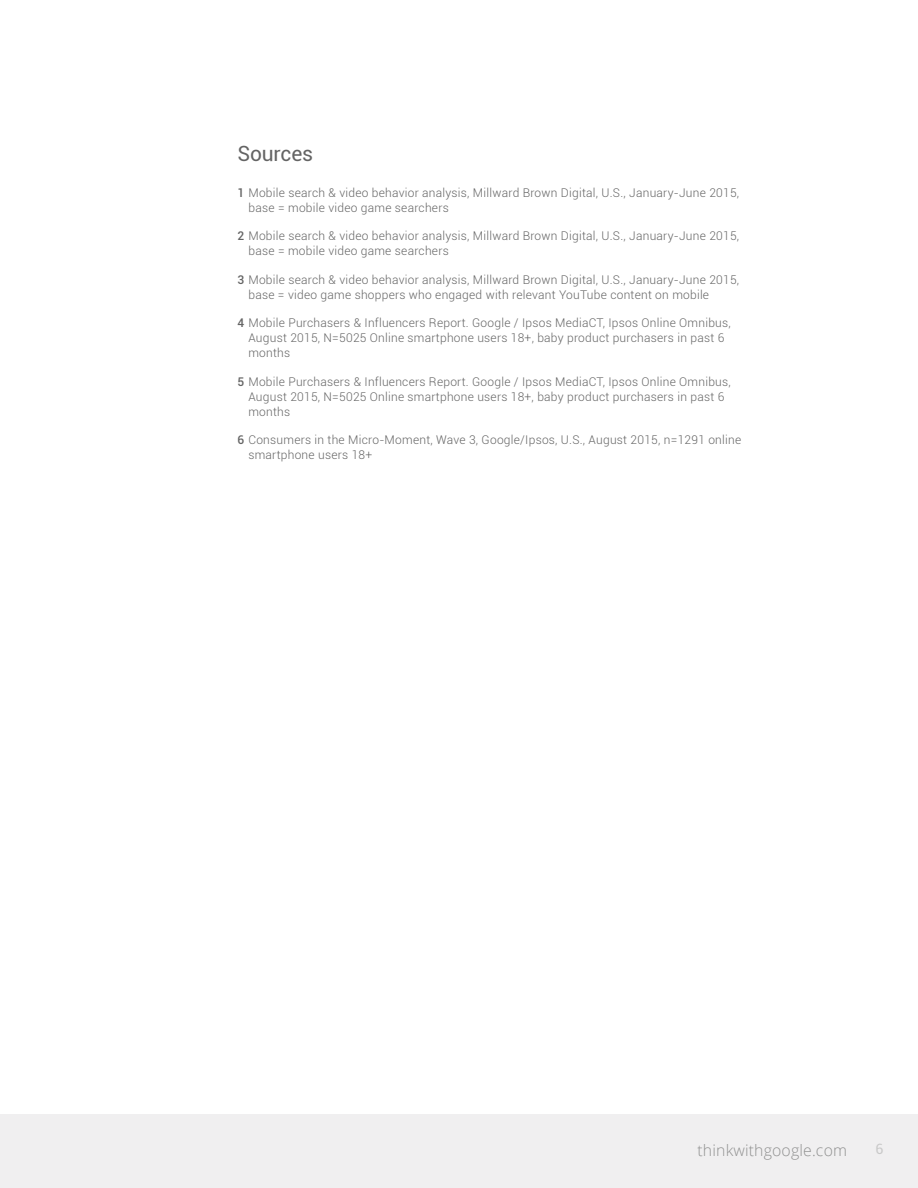
<style>
.page{position:relative;width:918px;height:1188px;background:#fff}
.page>*{position:absolute;margin:0;border:0;box-sizing:border-box;transform-origin:0 0}
.t1{font:21px "Roboto";letter-spacing:-.01em;color:#646464}
.t2{font:300 15.75px "Open Sans";letter-spacing:.01em;color:#666766}
.t3{font:14.25px "Roboto";color:#c9c9c9}
.t4{font:300 12px/15px "Roboto";letter-spacing:.02em;color:#656565}
.s1{font-weight:500}
</style>
<div class="page">
<div style="left:0;top:1114px;width:918px;height:74px;background:#f0eff0"></div>
<h1 class="t1" style="left:238px;top:139px;width:77px">Sources</h1>
<p class="t4" style="left:248px;top:184px;width:492px;text-indent:-11px"><span class="s1">1</span> Mobile search &amp; video behavior analysis, Millward Brown Digital, U.S., January-June 2015, base = mobile video game searchers</p>
<p class="t4" style="left:248px;top:228px;width:492px;text-indent:-11px"><span class="s1">2</span> Mobile search &amp; video behavior analysis, Millward Brown Digital, U.S., January-June 2015, base = mobile video game searchers</p>
<p class="t4" style="left:248px;top:271px;width:492px;text-indent:-11px"><span class="s1">3</span> Mobile search &amp; video behavior analysis, Millward Brown Digital, U.S., January-June 2015, base = video game shoppers who engaged with relevant YouTube content on mobile</p>
<p class="t4" style="left:248px;top:315px;width:484px;text-indent:-11px"><span class="s1">4</span> Mobile Purchasers &amp; Influencers Report. Google / Ipsos MediaCT, Ipsos Online Omnibus,<br>August 2015, N=5025 Online smartphone users 18+, baby product purchasers in past 6 months</p>
<p class="t4" style="left:248px;top:373px;width:484px;text-indent:-11px"><span class="s1">5</span> Mobile Purchasers &amp; Influencers Report. Google / Ipsos MediaCT, Ipsos Online Omnibus,<br>August 2015, N=5025 Online smartphone users 18+, baby product purchasers in past 6 months</p>
<p class="t4" style="left:248px;top:432px;width:494px;text-indent:-11px"><span class="s1">6</span> Consumers in the Micro-Moment, Wave 3, Google/Ipsos, U.S., August 2015, n=1291 online smartphone users 18+</p>
<h2 class="t2" style="left:698px;top:1140px;width:151px">thinkwithgoogle.com</h2>
<p class="t3" style="left:876px;top:1139px;width:10px">6</p>
</div>
